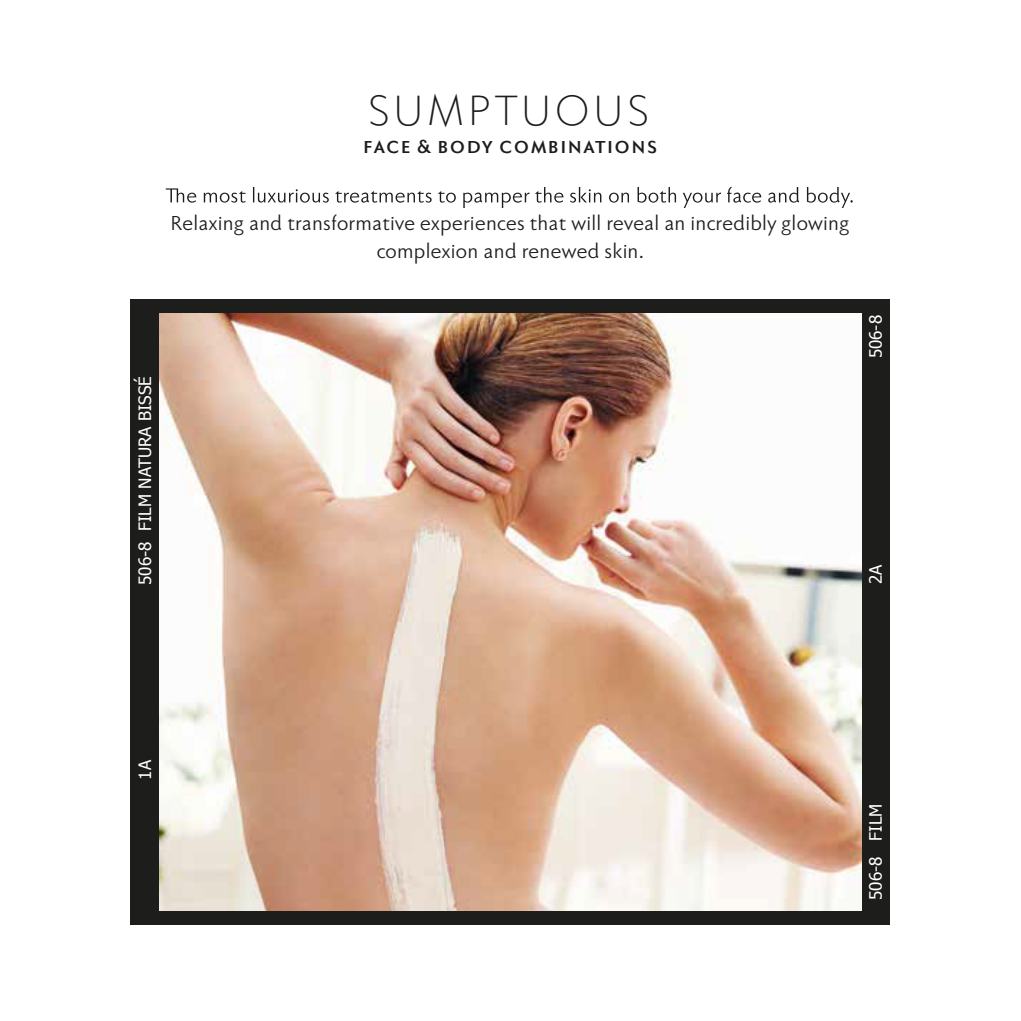
<style>
.page{position:relative;width:1021px;height:1021px;background:#fff}
.page>*{position:absolute;margin:0;border:0;box-sizing:border-box;transform-origin:0 0}
.t1{font:44px "Faber Sans Pro Leicht";letter-spacing:.055em;color:#1d1d1b}
.t2{font:21px/28px "Faber Sans Pro";letter-spacing:-.005em;color:#1d1d1b;text-align:center}
.t3{font:600 18px "Faber Sans Pro";letter-spacing:.13em;color:#1d1d1b}
.t4{font:17px "Tahoma";color:#fff}
</style>
<div class="page">
<svg style="left:166px;top:187px;width:686px;height:21px"></svg>
<div style="left:131px;top:299px;width:759px;height:625px;background:#1d1d1b"></div>
<img style="left:159px;top:313px;width:702px;height:597px">
<h1 class="t1" style="left:368px;top:86px;width:285px">SUMPTUOUS</h1>
<p class="t3" style="left:364px;top:137px;width:294px">FACE &amp; BODY COMBINATIONS</p>
<p class="t4" style="left:133px;top:585px;width:210px;rotate:-90deg">506-8 FILM NATURA BISSÉ</p>
<p class="t2" style="left:171px;top:210px;width:680px">Relaxing and transformative experiences that will reveal an incredibly glowing complexion and renewed skin.</p>
<p class="t4" style="left:864px;top:358px;width:45px;rotate:-90deg">506-8</p>
<p class="t4" style="left:864px;top:584px;width:21px;rotate:-90deg">2A</p>
<p class="t4" style="left:133px;top:779px;width:21px;rotate:-90deg">1A</p>
<p class="t4" style="left:864px;top:899px;width:98px;rotate:-90deg">506-8 FILM</p>
</div>
